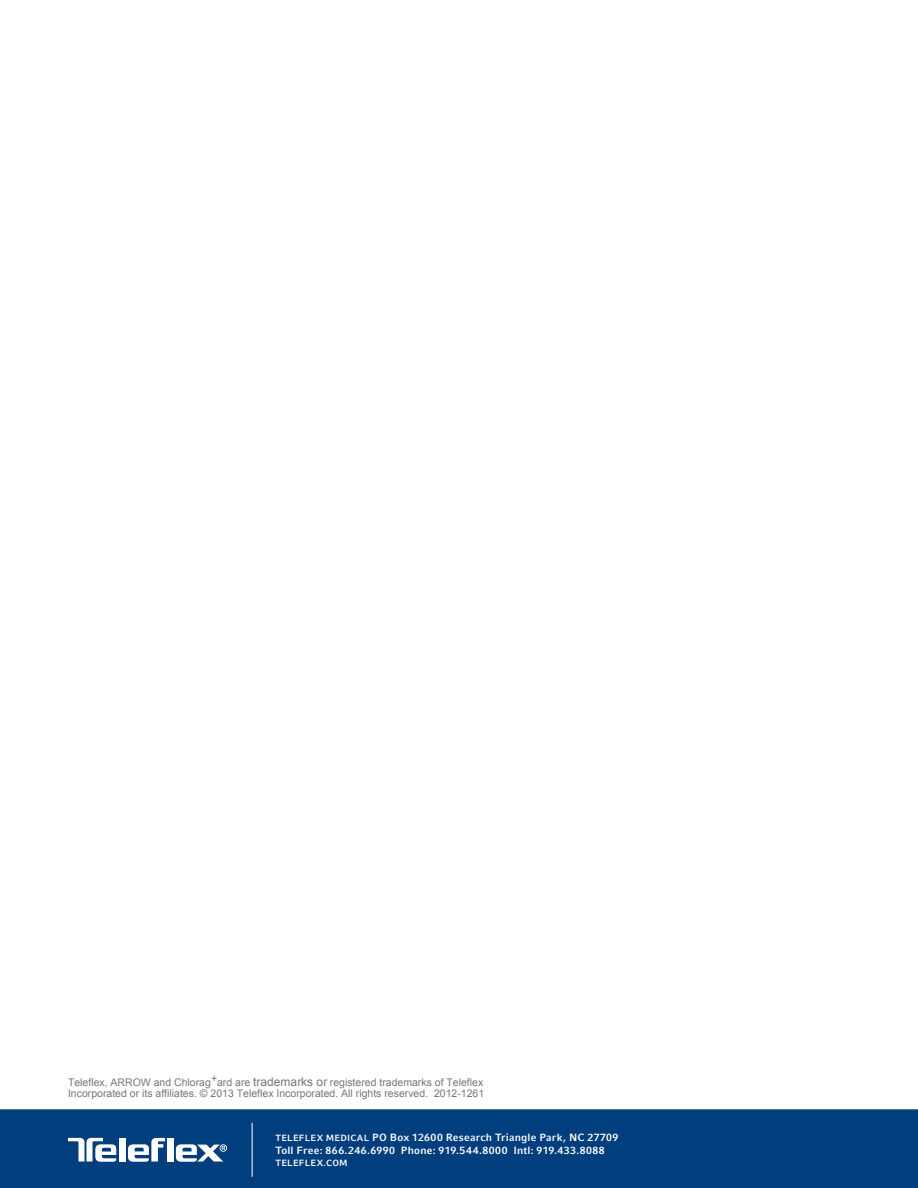
<style>
.page{position:relative;width:918px;height:1188px;background:#fff}
.page>*{position:absolute;margin:0;border:0;box-sizing:border-box;transform-origin:0 0}
.t1{font:10.5px/11.2px "Arial";color:#77777a}
.t2{font:700 10.5px/13.5px "Compatil Fact LT Pro";letter-spacing:.03em;color:#fff}
.t3{font:700 9px "Compatil Fact LT Pro";letter-spacing:.025em;color:#fff}
.s1{font-size:12px}
.s2{font-size:9px}
</style>
<div class="page">
<div style="left:0;top:1109px;width:918px;height:79px;background:#003e7e"></div>
<hr style="left:252px;top:1123px;width:1px;height:54px;background:#fff">
<div style="left:167px;top:1138px;width:6px;height:24px;background:#fff"></div>
<svg style="left:128px;top:1138px;width:37px;height:24px"></svg>
<div style="left:119px;top:1138px;width:6px;height:24px;background:#fff"></div>
<svg style="left:176px;top:1144px;width:51px;height:18px"></svg>
<svg style="left:68px;top:1138px;width:48px;height:24px"></svg>
<p class="t1" style="left:68px;top:1077px;width:418px">Teleflex, ARROW and Chlorag+ard are <span class="s1">trademarks or</span> registered trademarks of Teleflex<br>Incorporated or its affiliates. © 2013 Teleflex Incorporated. All rights reserved. 2012-1261</p>
<p class="t2" style="left:275px;top:1131px;width:345px"><span class="s2">Teleflex Medical</span> PO Box 12600 Research Triangle Park, NC 27709<br>Toll Free: 866.246.6990 Phone: 919.544.8000 I ntl: 919.433.8088</p>
<p class="t3" style="left:275px;top:1158px;width:66px">Teleflex.com</p>
</div>
